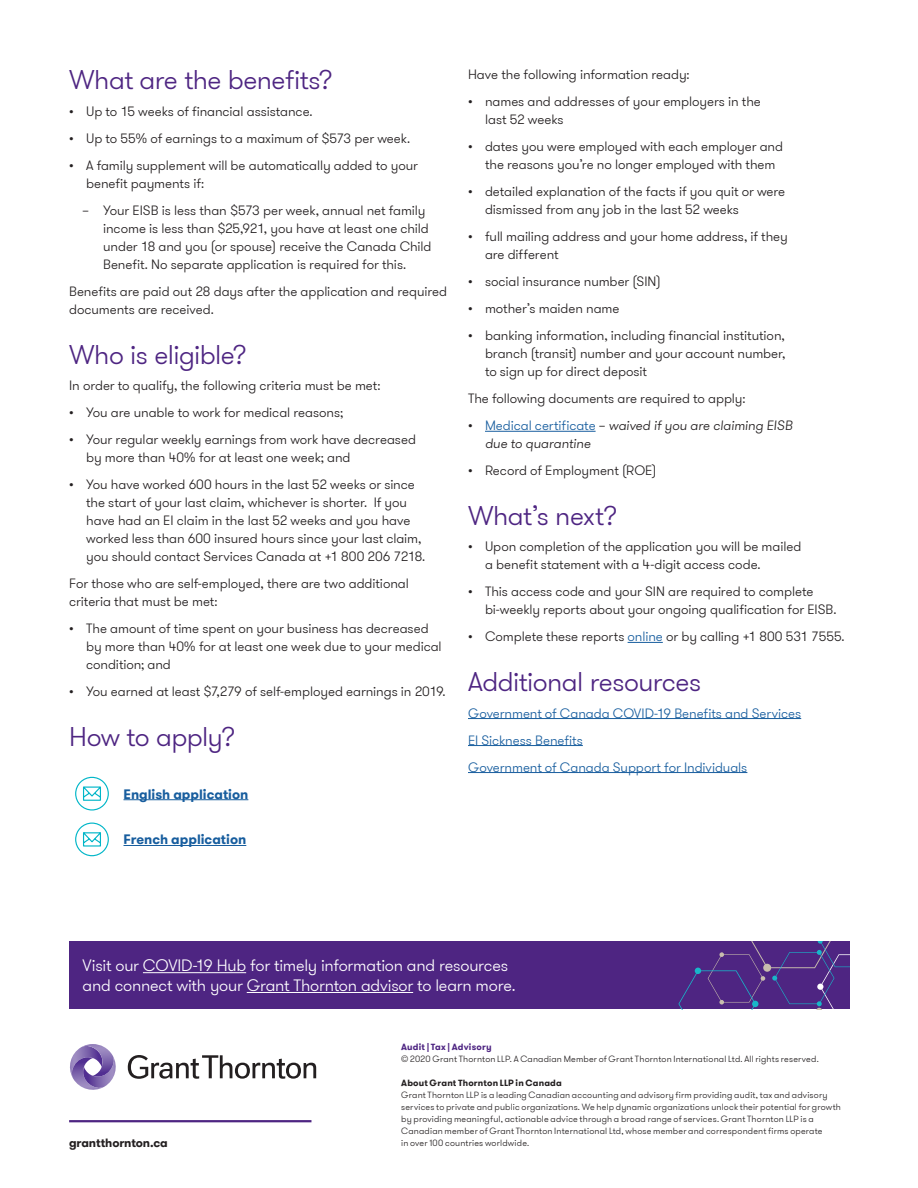
<style>
.page{position:relative;width:918px;height:1188px;background:#fff}
.page>*{position:absolute;margin:0;border:0;box-sizing:border-box;transform-origin:0 0}
.t1{font:300 27px "GT Walsheim Pro";letter-spacing:-.02em;color:#4e2582}
.t2{font:300 16.5px/19.8px "GT Walsheim Pro";letter-spacing:-.015em;color:#fff}
.t3{font:300 13.5px/18px "GT Walsheim Pro";letter-spacing:-.005em;color:#231f20}
.t4{font:300 13.5px/27px "GT Walsheim Pro";letter-spacing:-.005em;color:#175d9e}
.t5{font:italic 300 13.5px/18px "GT Walsheim Pro";letter-spacing:-.005em;color:#231f20}
.t6{font:700 13.5px "GT Walsheim Pro";color:#175d9e}
.t7{font:700 12px "GT Walsheim Pro";letter-spacing:-.01em;color:#231f20}
.t8{font:300 9px/12px "GT Walsheim Pro";letter-spacing:.02em;color:#231f20}
.t9{font:700 9px "GT Walsheim Pro";letter-spacing:.025em;color:#231f20}
.t10{font:700 9px "GT Walsheim Pro";letter-spacing:.02em;color:#4e2582}
.s1{font-style:normal}
.s2{font-style:normal;color:#175d9e}
.s3{color:#175d9e}
</style>
<div class="page">
<hr style="left:69px;top:1120px;width:242px;height:2px;background:#4e2582">
<svg style="left:75px;top:777px;width:34px;height:34px"></svg>
<hr style="left:124px;top:799px;width:124px;height:1px;background:#175d9e">
<svg style="left:75px;top:823px;width:34px;height:33px"></svg>
<hr style="left:124px;top:845px;width:122px;height:1px;background:#175d9e">
<hr style="left:485px;top:431px;width:111px;height:1px;background:#175d9e">
<hr style="left:628px;top:642px;width:35px;height:1px;background:#175d9e">
<hr style="left:468px;top:718px;width:333px;height:1px;background:#175d9e">
<hr style="left:468px;top:745px;width:115px;height:1px;background:#175d9e">
<hr style="left:468px;top:772px;width:279px;height:1px;background:#175d9e">
<div style="left:69px;top:941px;width:781px;height:68px;background:#4e2582"></div>
<hr style="left:143px;top:972px;width:103px;height:1px;background:#fff">
<hr style="left:247px;top:992px;width:166px;height:1px;background:#fff">
<svg style="left:678px;top:941px;width:172px;height:68px"></svg>
<svg style="left:128px;top:1055px;width:188px;height:24px"></svg>
<svg style="left:70px;top:1044px;width:46px;height:46px"></svg>
<h1 class="t1" style="left:69px;top:63px;width:265px">What are the benefits?</h1>
<p class="t3" style="left:69px;top:102px;width:245px">• Up to 15 weeks of financial assistance.</p>
<p class="t3" style="left:69px;top:129px;width:343px">• Up to 55% of earnings to a maximum of $573 per week.</p>
<p class="t3" style="left:86px;top:156px;width:333px;text-indent:-17px">• A family supplement will be automatically added to your benefit payments if:</p>
<p class="t3" style="left:103px;top:201px;width:330px;text-indent:-21px">− Your EISB is less than $573 per week, annual net family income is less than $25,921, you have at least one child under 18 and you (or spouse) receive the Canada Child Benefit. No separate application is required for this.</p>
<p class="t3" style="left:69px;top:282px;width:380px">Benefits are paid out 28 days after the application and required documents are received.</p>
<h1 class="t1" style="left:69px;top:337px;width:179px">Who is eligible?</h1>
<p class="t3" style="left:69px;top:377px;width:313px">In order to qualify, the following criteria must be met:</p>
<p class="t3" style="left:69px;top:404px;width:276px">• You are unable to work for medical reasons;</p>
<p class="t3" style="left:86px;top:431px;width:331px;text-indent:-17px">• Your regular weekly earnings from work have decreased by more than 40% for at least one week; and</p>
<p class="t3" style="left:86px;top:476px;width:341px;text-indent:-17px">• You have worked 600 hours in the last 52 weeks or since the start of your last claim, whichever is shorter. If you have had an EI claim in the last 52 weeks and you have worked less than 600 insured hours since your last claim, you should contact Services Canada at +1 800 206 7218.</p>
<p class="t3" style="left:69px;top:575px;width:341px">For those who are self-employed, there are two additional criteria that must be met:</p>
<p class="t3" style="left:86px;top:620px;width:357px;text-indent:-17px">• The amount of time spent on your business has decreased by more than 40% for at least one week due to your medical condition; and</p>
<p class="t3" style="left:69px;top:683px;width:378px">• You earned at least $7,279 of self-employed earnings in 2019.</p>
<h1 class="t1" style="left:69px;top:719px;width:168px">How to apply?</h1>
<p class="t6" style="left:124px;top:785px;width:126px">English application</p>
<p class="t6" style="left:124px;top:831px;width:124px">French application</p>
<p class="t3" style="left:468px;top:66px;width:223px">Have the following information ready:</p>
<p class="t3" style="left:485px;top:93px;width:277px;text-indent:-17px">• names and addresses of your employers in the last 52 weeks</p>
<p class="t3" style="left:485px;top:138px;width:300px;text-indent:-17px">• dates you were employed with each employer and the reasons you’re no longer employed with them</p>
<p class="t3" style="left:485px;top:183px;width:302px;text-indent:-17px">• detailed explanation of the facts if you quit or were dismissed from any job in the last 52 weeks</p>
<p class="t3" style="left:485px;top:228px;width:304px;text-indent:-17px">• full mailing address and your home address, if they are different</p>
<p class="t3" style="left:468px;top:273px;width:194px">• social insurance number (SIN)</p>
<p class="t3" style="left:468px;top:300px;width:153px">• mother’s maiden name</p>
<p class="t3" style="left:485px;top:327px;width:302px;text-align:justify;text-indent:-17px">• banking information, including financial institution, branch (transit) number and your account number, to sign up for direct deposit</p>
<p class="t3" style="left:468px;top:390px;width:279px">The following documents are required to apply:</p>
<p class="t5" style="left:485px;top:417px;width:309px;text-indent:-17px"><span class="s1">•</span> <span class="s2">Medical certificate</span> <span class="s1">–</span> waived if you are claiming EISB due to quarantine</p>
<p class="t3" style="left:468px;top:462px;width:190px">• Record of Employment (ROE)</p>
<h1 class="t1" style="left:468px;top:499px;width:151px">What’s next?</h1>
<p class="t3" style="left:485px;top:538px;width:318px;text-indent:-17px">• Upon completion of the application you will be mailed a benefit statement with a 4-digit access code.</p>
<p class="t3" style="left:485px;top:583px;width:353px;text-indent:-17px">• This access code and your SIN are required to complete bi-weekly reports about your ongoing qualification for EISB.</p>
<p class="t3" style="left:468px;top:628px;width:378px">• Complete these reports <span class="s3">online</span> or by calling +1 800 531 7555.</p>
<h1 class="t1" style="left:468px;top:665px;width:235px">Additional resources</h1>
<p class="t4" style="left:468px;top:700px;width:335px">Government of Canada COVID-19 Benefits and Services<br>EI Sickness Benefits<br>Government of Canada Support for Individuals</p>
<p class="t2" style="left:83px;top:956px;width:434px">Visit our COVID-19 Hub for timely information and resources and connect with your Grant Thornton advisor to learn more.</p>
<p class="t10" style="left:401px;top:1041px;width:92px">Audit | Tax | Advisory</p>
<p class="t8" style="left:401px;top:1053px;width:419px">© 2020 Grant Thornton LLP. A Canadian Member of Grant Thornton International Ltd. All rights reserved.</p>
<p class="t9" style="left:401px;top:1077px;width:162px">About Grant Thornton LLP in Canada</p>
<p class="t8" style="left:401px;top:1089px;width:441px">Grant Thornton LLP is a leading Canadian accounting and advisory firm providing audit, tax and advisory services to private and public organizations. We help dynamic organizations unlock their potential for growth by providing meaningful, actionable advice through a broad range of services. Grant Thornton LLP is a Canadian member of Grant Thornton International Ltd, whose member and correspondent firms operate</p>
<p class="t7" style="left:69px;top:1135px;width:100px">grantthornton.ca</p>
<p class="t8" style="left:401px;top:1137px;width:130px">in over 100 countries worldwide.</p>
</div>
